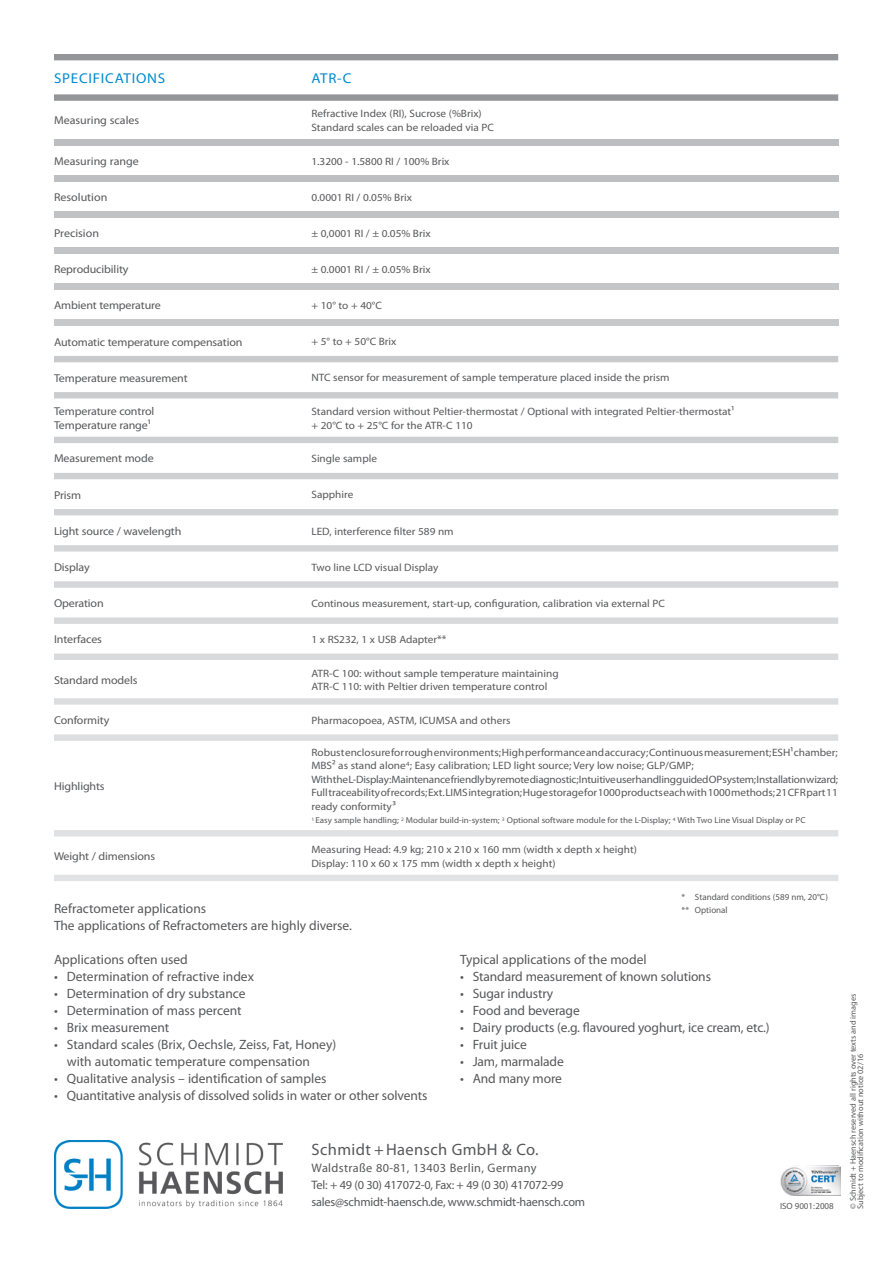
<style>
.page{position:relative;width:893px;height:1263px;background:#fff}
.page>*{position:absolute;margin:0;border:0;box-sizing:border-box;transform-origin:0 0}
.t1{font:16.5px "Myriad Pro";letter-spacing:.02em;color:#57585a}
.t2{font:14.25px "Myriad Pro";letter-spacing:.05em;color:#0089cf;scale:1.05 1}
.t3{font:13.5px/17px "Myriad Pro";letter-spacing:-.005em;color:#57585a}
.t4{font:12.3px/17px "Myriad Pro";letter-spacing:-.02em;color:#57585a}
.t5{font:11.4px/14.4px "Myriad Pro";letter-spacing:-.01em;color:#57585a;scale:1.05 1}
.t6{font:10.65px/13.5px "Myriad Pro";color:#57585a;scale:1.05 1}
.t7{font:9px "Myriad Pro";color:#57585a}
.t8{font:8.55px "Myriad Pro";color:#57585a;scale:1.05 1}
.t9{font:8.25px/7.5px "Myriad Pro";color:#57585a}
.s1{font-size:11.25px}
</style>
<div class="page">
<svg style="left:54px;top:54px;width:784px;height:47px"></svg>
<div style="left:54px;top:139px;width:784px;height:6px;background:#bcbdc0"></div>
<div style="left:54px;top:175px;width:784px;height:7px;background:#bebfc2"></div>
<div style="left:54px;top:211px;width:784px;height:7px;background:#c1c2c4"></div>
<div style="left:54px;top:247px;width:784px;height:7px;background:#c2c3c6"></div>
<div style="left:54px;top:284px;width:784px;height:6px;background:#c5c6c8"></div>
<div style="left:54px;top:320px;width:784px;height:6px;background:#c7c8ca"></div>
<div style="left:54px;top:356px;width:784px;height:6px;background:#c9cacc"></div>
<div style="left:54px;top:392px;width:784px;height:6px;background:#cbccce"></div>
<div style="left:54px;top:437px;width:784px;height:6px;background:#cdced0"></div>
<div style="left:54px;top:473px;width:784px;height:6px;background:#cfd0d2"></div>
<div style="left:54px;top:509px;width:784px;height:6px;background:#d1d2d4"></div>
<div style="left:54px;top:545px;width:784px;height:6px;background:#d4d5d7"></div>
<svg style="left:54px;top:581px;width:784px;height:7px;background:#d8d9db"></svg>
<svg style="left:54px;top:617px;width:784px;height:7px;background:#dbdcde"></svg>
<div style="left:54px;top:654px;width:784px;height:6px;background:#d9dadc"></div>
<svg style="left:54px;top:698px;width:784px;height:7px;background:#dfdfe1"></svg>
<svg style="left:54px;top:734px;width:784px;height:7px;background:#dfe0e2"></svg>
<div style="left:54px;top:830px;width:784px;height:6px;background:#e0e1e3"></div>
<div style="left:54px;top:875px;width:784px;height:6px;background:#e1e2e4"></div>
<img style="left:780px;top:1166px;width:60px;height:29px">
<img style="left:54px;top:1140px;width:228px;height:69px">
<h2 class="t2" style="left:54px;top:69px;width:107px">SPECIFICATIONS</h2>
<h2 class="t2" style="left:311px;top:69px;width:40px">ATR-C</h2>
<p class="t5" style="left:54px;top:113px;width:83px">Measuring scales</p>
<p class="t6" style="left:311px;top:107px;width:175px">Refractive Index (RI), Sucrose (%Brix)<br>Standard scales can be reloaded via PC</p>
<p class="t5" style="left:54px;top:154px;width:82px">Measuring range</p>
<p class="t6" style="left:311px;top:154px;width:133px">1.3200 - 1.5800 RI / 100% Brix</p>
<p class="t5" style="left:54px;top:190px;width:52px">Resolution</p>
<p class="t6" style="left:311px;top:190px;width:97px">0.0001 RI / 0.05% Brix</p>
<p class="t5" style="left:54px;top:226px;width:44px">Precision</p>
<p class="t6" style="left:311px;top:226px;width:115px">± 0,0001 RI / ± 0.05% Brix</p>
<p class="t5" style="left:54px;top:262px;width:73px">Reproducibility</p>
<p class="t6" style="left:311px;top:262px;width:115px">± 0.0001 RI / ± 0.05% Brix</p>
<p class="t5" style="left:54px;top:298px;width:103px">Ambient temperature</p>
<p class="t6" style="left:311px;top:299px;width:69px">+ 10° to + 40°C</p>
<p class="t5" style="left:54px;top:334px;width:181px">Automatic temperature compensation</p>
<p class="t6" style="left:311px;top:335px;width:82px">+ 5° to + 50°C Brix</p>
<p class="t5" style="left:54px;top:370px;width:129px">Temperature measurement</p>
<p class="t6" style="left:311px;top:371px;width:343px">NTC sensor for measurement of sample temperature placed inside the prism</p>
<p class="t5" style="left:54px;top:404px;width:97px">Temperature control<br>Temperature range¹</p>
<p class="t6" style="left:311px;top:405px;width:404px">Standard version without Peltier-thermostat / Optional with integrated Peltier-thermostat¹ + 20°C to + 25°C for the ATR-C 110</p>
<p class="t5" style="left:54px;top:451px;width:96px">Measurement mode</p>
<p class="t6" style="left:311px;top:452px;width:64px">Single sample</p>
<p class="t5" style="left:54px;top:487px;width:27px">Prism</p>
<p class="t6" style="left:311px;top:488px;width:41px">Sapphire</p>
<p class="t5" style="left:54px;top:524px;width:123px">Light source / wavelength</p>
<p class="t6" style="left:311px;top:524px;width:137px">LED, interference filter 589 nm</p>
<p class="t5" style="left:54px;top:560px;width:36px">Display</p>
<p class="t6" style="left:311px;top:560px;width:123px">Two line LCD visual Display</p>
<p class="t5" style="left:54px;top:596px;width:49px">Operation</p>
<p class="t6" style="left:311px;top:596px;width:338px">Continous measurement, start-up, configuration, calibration via external PC</p>
<p class="t5" style="left:54px;top:632px;width:47px">Interfaces</p>
<p class="t6" style="left:311px;top:632px;width:130px">1 x RS232, 1 x USB Adapter<span class="s1">**</span></p>
<p class="t5" style="left:54px;top:672px;width:81px">Standard models</p>
<p class="t6" style="left:311px;top:666px;width:237px">ATR-C 100: without sample temperature maintaining<br>ATR-C 110: with Peltier driven temperature control</p>
<p class="t5" style="left:54px;top:713px;width:54px">Conformity</p>
<p class="t6" style="left:311px;top:713px;width:191px">Pharmacopoea, ASTM, ICUMSA and others</p>
<p class="t5" style="left:54px;top:779px;width:50px">Highlights</p>
<p class="t6" style="left:311px;top:745px;width:503px">Robust enclosure for rough environments; High performance and accuracy; Continuous measurement; ESH¹ chamber; MBS² as stand alone<sup>4</sup>; Easy calibration; LED light source; Very low noise; GLP/GMP;<br>With the L-Display: Maintenance friendly by remote diagnostic; Intuitive user handling guided OP system; Installation wizard; Full traceability of records; Ext. LIMS integration; Huge storage for 1000 products each with 1000 methods; 21 CFR part 11 ready conformity³</p>
<p class="t8" style="left:311px;top:815px;width:472px"><sup>1</sup> Easy sample handling; <sup>2</sup> Modular build-in-system; <sup>3</sup> Optional software module for the L-Display; <sup>4</sup> With Two Line Visual Display or PC</p>
<p class="t5" style="left:54px;top:849px;width:98px">Weight / dimensions</p>
<p class="t6" style="left:311px;top:842px;width:311px">Measuring Head: 4.9 kg; 210 x 210 x 160 mm (width x depth x height)<br>Display: 110 x 60 x 175 mm (width x depth x height)</p>
<p class="t7" style="left:682px;top:892px;width:148px">* Standard conditions (589 nm, 20°C)</p>
<p class="t3" style="left:54px;top:900px;width:154px">Refractometer applications</p>
<p class="t7" style="left:682px;top:904px;width:48px">** Optional</p>
<p class="t3" style="left:54px;top:917px;width:299px">The applications of Refractometers are highly diverse.</p>
<p class="t3" style="left:54px;top:951px;width:135px">Applications often used</p>
<p class="t3" style="left:54px;top:968px;width:201px">• Determination of refractive index</p>
<p class="t3" style="left:54px;top:985px;width:193px">• Determination of dry substance</p>
<p class="t3" style="left:54px;top:1002px;width:189px">• Determination of mass percent</p>
<p class="t3" style="left:54px;top:1019px;width:117px">• Brix measurement</p>
<p class="t3" style="left:67px;top:1036px;width:271px;text-indent:-13px">• Standard scales (Brix, Oechsle, Zeiss, Fat, Honey) with automatic temperature compensation</p>
<p class="t3" style="left:54px;top:1070px;width:274px">• Qualitative analysis – identification of samples</p>
<p class="t3" style="left:54px;top:1087px;width:375px">• Quantitative analysis of dissolved solids in water or other solvents</p>
<p class="t3" style="left:460px;top:951px;width:188px">Typical applications of the model</p>
<p class="t3" style="left:460px;top:968px;width:253px">• Standard measurement of known solutions</p>
<p class="t3" style="left:460px;top:985px;width:95px">• Sugar industry</p>
<p class="t3" style="left:460px;top:1002px;width:121px">• Food and beverage</p>
<p class="t3" style="left:460px;top:1019px;width:311px">• Dairy products (e.g. flavoured yoghurt, ice cream, etc.)</p>
<p class="t3" style="left:460px;top:1036px;width:68px">• Fruit juice</p>
<p class="t3" style="left:460px;top:1053px;width:105px">• Jam, marmalade</p>
<p class="t3" style="left:460px;top:1070px;width:103px">• And many more</p>
<h1 class="t1" style="left:312px;top:1140px;width:228px">Schmidt + Haensch GmbH &amp; Co.</h1>
<p class="t4" style="left:312px;top:1159px;width:275px">Waldstraße 80-81, 13403 Berlin, Germany<br>Tel: + 49 (0 30) 417072-0, Fax: + 49 (0 30) 417072-99 sales@schmidt-haensch.de, www.schmidt-haensch.com</p>
<p class="t7" style="left:780px;top:1200px;width:55px">ISO 9001:2008</p>
<p class="t9" style="left:849px;top:1209px;width:217px;rotate:-90deg">© Schmidt + Haensch reserved all rights over texts and images<br>Subject to modification without notice 02/16</p>
</div>
